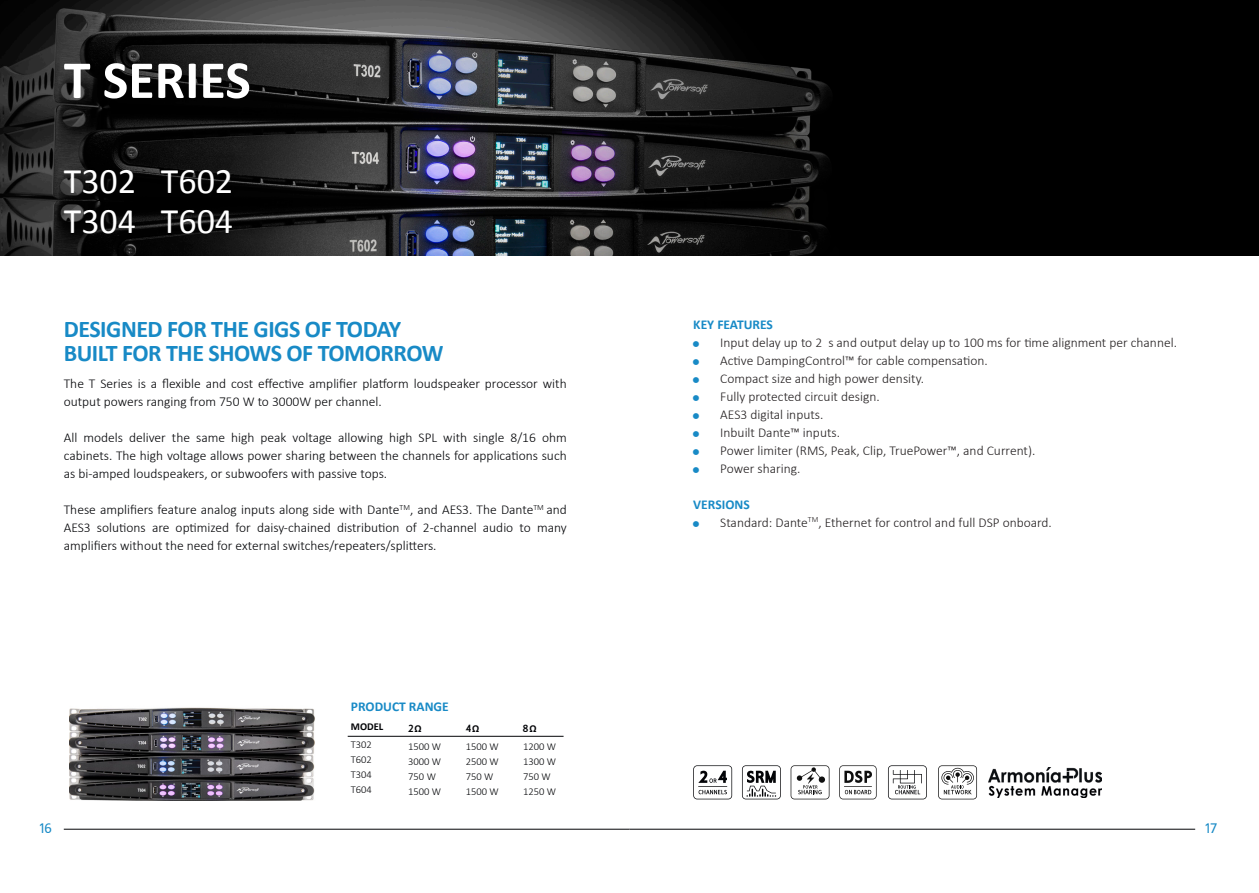
<style>
.page{position:relative;width:1259px;height:893px;background:#fff}
.page>*{position:absolute;margin:0;border:0;box-sizing:border-box;transform-origin:0 0}
.Header_title{font:700 54px "Calibri";color:#fff}
.Header_title-2{font:36px "Calibri";color:#fff}
.h2_blue{font:700 24px "Calibri";letter-spacing:-.02em;color:#188ac6}
.Text_sm{font:300 13.5px/18px "Calibri";color:#030407;text-align:justify}
.t1{font:300 13.5px "Calibri";color:#231f20}
.h4_blue{font:700 13.5px "Calibri";color:#188ac6}
.t2{font:13.5px "Powersoft Cab 18";color:#188ac6}
.THIS_IS_INFURIATING{font:300 10.5px "Calibri";color:#030407}
.THIS_IS_INFURIATING-2{font:700 10.5px "Powersoft Cab 18";color:#030407}
.THIS_IS_INFURIATING-3{font:700 10.5px "Calibri";color:#030407}
.s1{font-family:"Calibri"}
.s2{font-family:"Powersoft Cab 18";font-weight:700;font-size:12px;color:#188ac6}
</style>
<div class="page">
<hr style="left:64px;top:829px;width:565px;height:1px;background:#030407">
<hr style="left:629px;top:829px;width:566px;height:1px;background:#030407">
<svg style="left:742px;top:765px;width:39px;height:34px"></svg>
<svg style="left:888px;top:765px;width:39px;height:34px"></svg>
<svg style="left:790px;top:765px;width:39px;height:34px"></svg>
<svg style="left:839px;top:765px;width:37px;height:34px"></svg>
<img style="left:988px;top:767px;width:114px;height:30px">
<svg style="left:938px;top:765px;width:39px;height:34px"></svg>
<img style="left:0;top:0;width:1259px;height:255px">
<img style="left:69px;top:707px;width:246px;height:94px">
<hr style="left:348px;top:736px;width:215px;height:1px;background:#030407">
<svg style="left:693px;top:765px;width:39px;height:34px"></svg>
<p class="Header_title" style="left:64px;top:42px;width:188px">T SERIES</p>
<p class="Header_title-2" style="left:64px;top:159px;width:74px">T302</p>
<p class="Header_title-2" style="left:64px;top:199px;width:74px">T304</p>
<p class="Header_title-2" style="left:161px;top:159px;width:74px">T602</p>
<p class="Header_title-2" style="left:161px;top:199px;width:74px">T604</p>
<p class="h2_blue" style="left:64px;top:312px;width:339px">DESIGNED FOR THE GIGS OF TODAY</p>
<p class="h2_blue" style="left:64px;top:336px;width:381px">BUILT FOR THE SHOWS OF TOMORROW</p>
<p class="Text_sm" style="left:64px;top:375px;width:504px">The T Series is a flexible and cost effective amplifier platform loudspeaker processor with output powers ranging from 750 W to 3000W per channel.</p>
<p class="Text_sm" style="left:64px;top:429px;width:504px">All models deliver the same high peak voltage allowing high SPL with single 8/16 ohm cabinets. The high voltage allows power sharing between the channels for applications such as bi-amped loudspeakers, or subwoofers with passive tops.</p>
<p class="Text_sm" style="left:64px;top:501px;width:504px">These amplifiers feature analog inputs along side with Dante<sup>TM</sup>, and AES3. The Dante<sup>TM</sup> and AES3 solutions are optimized for daisy-chained distribution of 2-channel audio to many amplifiers without the need for external switches/repeaters/splitters.</p>
<p class="h4_blue" style="left:351px;top:697px;width:99px">PRODUCT RANGE</p>
<p class="THIS_IS_INFURIATING-3" style="left:351px;top:719px;width:34px">MODEL</p>
<p class="THIS_IS_INFURIATING" style="left:351px;top:738px;width:23px">T302</p>
<p class="THIS_IS_INFURIATING" style="left:351px;top:753px;width:23px">T602</p>
<p class="THIS_IS_INFURIATING" style="left:351px;top:768px;width:23px">T304</p>
<p class="THIS_IS_INFURIATING" style="left:351px;top:783px;width:23px">T604</p>
<p class="THIS_IS_INFURIATING-2" style="left:408px;top:722px;width:15px">2<span class="s1">Ω</span></p>
<p class="THIS_IS_INFURIATING" style="left:408px;top:740px;width:34px">1500 W</p>
<p class="THIS_IS_INFURIATING" style="left:408px;top:755px;width:34px">3000 W</p>
<p class="THIS_IS_INFURIATING" style="left:408px;top:770px;width:29px">750 W</p>
<p class="THIS_IS_INFURIATING" style="left:408px;top:785px;width:34px">1500 W</p>
<p class="THIS_IS_INFURIATING-2" style="left:466px;top:722px;width:15px">4<span class="s1">Ω</span></p>
<p class="THIS_IS_INFURIATING" style="left:466px;top:740px;width:34px">1500 W</p>
<p class="THIS_IS_INFURIATING" style="left:466px;top:755px;width:34px">2500 W</p>
<p class="THIS_IS_INFURIATING" style="left:466px;top:770px;width:29px">750 W</p>
<p class="THIS_IS_INFURIATING" style="left:466px;top:785px;width:34px">1500 W</p>
<p class="THIS_IS_INFURIATING-2" style="left:523px;top:722px;width:15px">8<span class="s1">Ω</span></p>
<p class="THIS_IS_INFURIATING" style="left:523px;top:740px;width:34px">1200 W</p>
<p class="THIS_IS_INFURIATING" style="left:523px;top:755px;width:34px">1300 W</p>
<p class="THIS_IS_INFURIATING" style="left:523px;top:770px;width:29px">750 W</p>
<p class="THIS_IS_INFURIATING" style="left:523px;top:785px;width:34px">1250 W</p>
<p class="h4_blue" style="left:693px;top:315px;width:81px">KEY FEATURES</p>
<p class="t1" style="left:693px;top:334px;width:485px"><span class="s2">•</span> Input delay up to 2 s and output delay up to 100 ms for time alignment per channel.</p>
<p class="t1" style="left:693px;top:352px;width:296px"><span class="s2">•</span> Active DampingControl™ for cable compensation.</p>
<p class="t1" style="left:693px;top:370px;width:232px"><span class="s2">•</span> Compact size and high power density.</p>
<p class="t1" style="left:693px;top:388px;width:188px"><span class="s2">•</span> Fully protected circuit design.</p>
<p class="t1" style="left:693px;top:406px;width:132px"><span class="s2">•</span> AES3 digital inputs.</p>
<p class="t1" style="left:693px;top:424px;width:148px"><span class="s2">•</span> Inbuilt Dante™ inputs.</p>
<p class="t1" style="left:693px;top:442px;width:344px"><span class="s2">•</span> Power limiter (RMS, Peak, Clip, TruePower™, and Current).</p>
<p class="t1" style="left:693px;top:460px;width:109px"><span class="s2">•</span> Power sharing.</p>
<p class="h4_blue" style="left:693px;top:495px;width:58px">VERSIONS</p>
<p class="t1" style="left:693px;top:514px;width:360px"><span class="s2">•</span> Standard: Dante<sup>TM</sup>, Ethernet for control and full DSP onboard.</p>
<p class="t2" style="left:40px;top:821px;width:14px">16</p>
<p class="t2" style="left:1205px;top:821px;width:14px">17</p>
</div>
